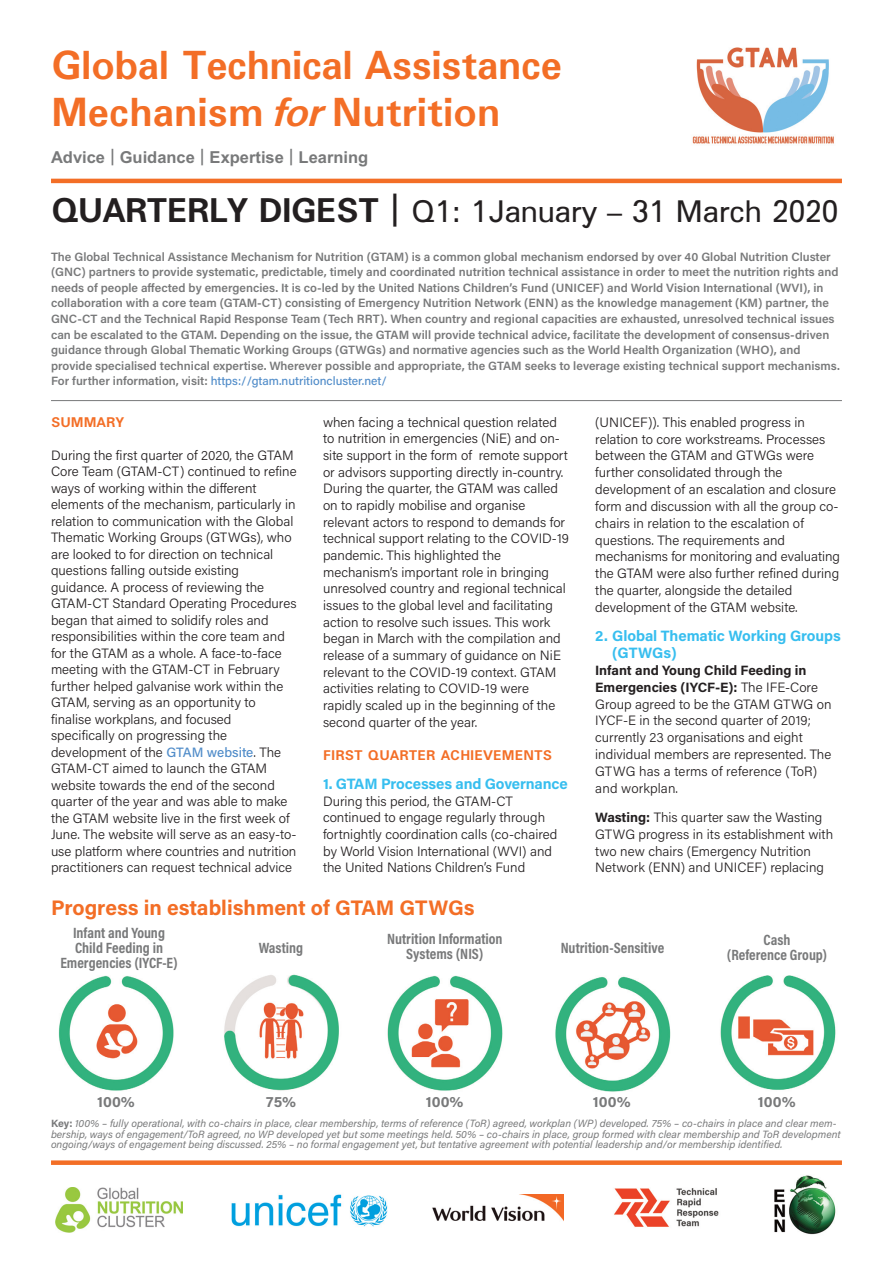
<style>
.page{position:relative;width:893px;height:1263px;background:#fff}
.page>*{position:absolute;margin:0;border:0;box-sizing:border-box;transform-origin:0 0}
.t1{font:700 39px/47.1px "Sophia Nubian";letter-spacing:-.025em;color:#f36e26}
.t2{font:30px "Sophia Nubian";letter-spacing:-.025em;color:#231f20}
.t3{font:700 21px "Acumin Pro";color:#f36e26}
.t4{font:700 16.5px "Arial";color:#78797a}
.t5{font:700 15px/15px "Acumin Pro Cond";color:#78797a;text-align:center}
.t6{font:700 15px/16.8px "Acumin Pro";letter-spacing:-.01em;color:#37beef}
.t7{font:700 15px "Acumin Pro";letter-spacing:.005em;color:#78797a}
.t8{font:300 13.5px/16.5px "Acumin Pro";color:#231f20}
.t9{font:700 13.5px "Sophia Nubian";color:#f36e26}
.t10{font:600 12px/15.6px "Acumin Pro";color:#78797a}
.t11{font:italic 10.5px/10.5px "Acumin Pro";color:#78797a}
.s1{font-style:italic}
.s2{font-family:"Ping Fang SC";font-weight:600}
.s3{font-weight:700;font-size:33px}
.s4{font-family:"Ping Fang SC";font-weight:600;font-size:33px}
.s5{font-weight:500;color:#508cc9}
.s6{font-weight:700}
.s7{font-weight:700;font-style:normal}
</style>
<div class="page">
<img style="left:692px;top:47px;width:142px;height:97px">
<hr style="left:51px;top:179px;width:791px;height:4px;background:#f36e26">
<img style="left:55px;top:1187px;width:128px;height:45px">
<img style="left:231px;top:1194px;width:157px;height:33px">
<img style="left:432px;top:1194px;width:131px;height:27px">
<img style="left:614px;top:1188px;width:105px;height:39px">
<img style="left:774px;top:1175px;width:62px;height:60px">
<div style="left:51px;top:1160px;width:791px;height:5px;background:#f36e26"></div>
<hr style="left:51px;top:400px;width:791px;height:1px;background:#78797a">
<img style="left:58px;top:974px;width:778px;height:118px">
<p class="t1" style="left:51px;top:42px;width:513px">Global Technical Assistance<br>Mechanism <span class="s1">for</span> Nutrition</p>
<p class="t4" style="left:51px;top:151px;width:319px">Advice <span class="s2">∣</span> Guidance <span class="s2">∣</span> Expertise <span class="s2">∣</span> Learning</p>
<p class="t2" style="left:51px;top:194px;width:789px"><span class="s3">QUARTERLY DIGEST</span> <span class="s4">∣</span> Q1: 1January – 31 March 2020</p>
<p class="t10" style="left:51px;top:250px;width:790px">The Global Technical Assistance Mechanism for Nutrition (GTAM) is a common global mechanism endorsed by over 40 Global Nutrition Cluster (GNC) partners to provide systematic, predictable, timely and coordinated nutrition technical assistance in order to meet the nutrition rights and needs of people affected by emergencies. It is co-led by the United Nations Children’s Fund (UNICEF) and World Vision International (WVI), in collaboration with a core team (GTAM-CT) consisting of Emergency Nutrition Network (ENN) as the knowledge management (KM) partner, the GNC-CT and the Technical Rapid Response Team (Tech RRT). When country and regional capacities are exhausted, unresolved technical issues can be escalated to the GTAM. Depending on the issue, the GTAM will provide technical advice, facilitate the development of consensus-driven guidance through Global Thematic Working Groups (GTWGs) and normative agencies such as the World Health Organization (WHO), and provide specialised technical expertise. Wherever possible and appropriate, the GTAM seeks to leverage existing technical support mechanisms.<br>For further information, visit: <span class="s5">https://gtam.nutritioncluster.net/</span></p>
<p class="t9" style="left:51px;top:414px;width:75px">SUMMARY</p>
<p class="t8" style="left:51px;top:448px;width:247px">During the first quarter of 2020, the GTAM Core Team (GTAM-CT) continued to refine ways of working within the different elements of the mechanism, particularly in relation to communication with the Global Thematic Working Groups (GTWGs), who are looked to for direction on technical questions falling outside existing guidance. A process of reviewing the GTAM-CT Standard Operating Procedures began that aimed to solidify roles and responsibilities within the core team and for the GTAM as a whole. A face-to-face meeting with the GTAM-CT in February further helped galvanise work within the GTAM, serving as an opportunity to finalise workplans, and focused specifically on progressing the development of the <span class="s5">GTAM website</span>. The GTAM-CT aimed to launch the GTAM website towards the end of the second quarter of the year and was able to make the GTAM website live in the first week of June. The website will serve as an easy-to&shy;use platform where countries and nutrition practitioners can request technical advice</p>
<p class="t8" style="left:323px;top:415px;width:246px">when facing a technical question related to nutrition in emergencies (NiE) and on&shy;site support in the form of remote support or advisors supporting directly in-country.</p>
<p class="t8" style="left:323px;top:481px;width:247px">During the quarter, the GTAM was called on to rapidly mobilise and organise relevant actors to respond to demands for technical support relating to the COVID-19 pandemic. This highlighted the mechanism’s important role in bringing unresolved country and regional technical issues to the global level and facilitating action to resolve such issues. This work began in March with the compilation and release of a summary of guidance on NiE relevant to the COVID-19 context. GTAM activities relating to COVID-19 were rapidly scaled up in the beginning of the second quarter of the year.</p>
<p class="t9" style="left:323px;top:748px;width:231px">FIRST QUARTER ACHIEVEMENTS</p>
<p class="t6" style="left:323px;top:777px;width:246px">1. GTAM Processes and Governance</p>
<p class="t8" style="left:323px;top:794px;width:236px">During this period, the GTAM-CT continued to engage regularly through fortnightly coordination calls (co-chaired by World Vision International (WVI) and the United Nations Children’s Fund</p>
<p class="t8" style="left:595px;top:415px;width:246px">(UNICEF)). This enabled progress in relation to core workstreams. Processes between the GTAM and GTWGs were further consolidated through the development of an escalation and closure form and discussion with all the group co&shy;chairs in relation to the escalation of questions. The requirements and mechanisms for monitoring and evaluating the GTAM were also further refined during the quarter, alongside the detailed development of the GTAM website.</p>
<p class="t6" style="left:612px;top:629px;width:230px;text-indent:-17px">2. Global Thematic Working Groups (GTWGs)</p>
<p class="t8" style="left:595px;top:663px;width:238px"><span class="s6">Infant and Young Child Feeding in Emergencies (IYCF-E):</span> The IFE-Core Group agreed to be the GTAM GTWG on IYCF-E in the second quarter of 2019; currently 23 organisations and eight individual members are represented. The GTWG has a terms of reference (ToR) and workplan.</p>
<p class="t8" style="left:595px;top:810px;width:239px"><span class="s6">Wasting:</span> This quarter saw the Wasting GTWG progress in its establishment with two new chairs (Emergency Nutrition Network (ENN) and UNICEF) replacing</p>
<p class="t3" style="left:51px;top:899px;width:425px">Progress in establishment of GTAM GTWGs</p>
<p class="t5" style="left:60px;top:926px;width:119px">Infant and Young<br>Child Feeding in<br>Emergencies (IYCF-E)</p>
<p class="t5" style="left:259px;top:941px;width:46px">Wasting</p>
<p class="t5" style="left:387px;top:933px;width:117px">Nutrition Information<br>Systems (NIS)</p>
<p class="t5" style="left:561px;top:941px;width:105px">Nutrition-Sensitive</p>
<p class="t5" style="left:763px;top:934px;width:28px">Cash</p>
<p class="t5" style="left:727px;top:949px;width:102px">(Reference Group)</p>
<p class="t7" style="left:97px;top:1096px;width:39px">100%</p>
<p class="t7" style="left:266px;top:1096px;width:31px">75%</p>
<p class="t7" style="left:426px;top:1096px;width:39px">100%</p>
<p class="t7" style="left:593px;top:1096px;width:39px">100%</p>
<p class="t7" style="left:758px;top:1096px;width:39px">100%</p>
<p class="t11" style="left:51px;top:1119px;width:791px"><span class="s7">Key:</span> 100% – fully operational, with co-chairs in place, clear membership, terms of reference (ToR) agreed, workplan (WP) developed. 75% – co-chairs in place and clear mem&shy;bership, ways of engagement/ToR agreed, no WP developed yet but some meetings held. 50% – co-chairs in place, group formed with clear membership and ToR development ongoing/ways of engagement being discussed. 25% – no formal engagement yet, but tentative agreement with potential leadership and/or membership identified.</p>
</div>
